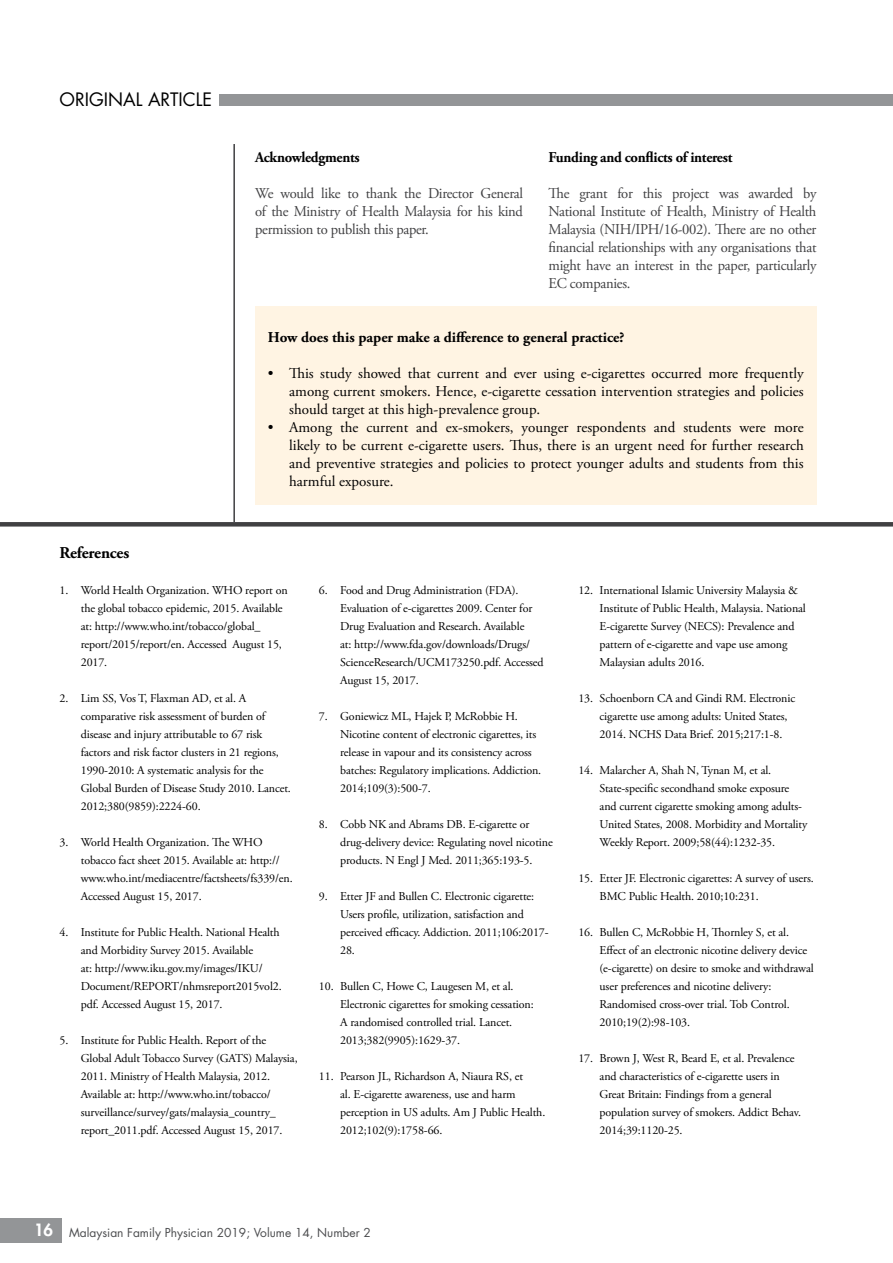
<style>
.page{position:relative;width:893px;height:1263px;background:#fff}
.page>*{position:absolute;margin:0;border:0;box-sizing:border-box;transform-origin:0 0}
.t1{font:18px "Futura Std";color:#000}
.t2{font:700 16.5px "Adobe Garamond Pro";letter-spacing:-.01em;color:#000}
.t3{font:800 16.5px "Futura Std";color:#fff}
.t4{font:15px/18px "Adobe Garamond Pro";color:#000;text-align:justify}
.t5{font:15px/18px "Adobe Garamond Pro";letter-spacing:-.02em;color:#404042;text-align:justify}
.t6{font:700 15px "Adobe Garamond Pro";color:#000}
.t7{font:700 15px "Adobe Garamond Pro";letter-spacing:-.02em;color:#000}
.t8{font:12px/18px "Adobe Garamond Pro";letter-spacing:-.01em;color:#000}
.t9{font:12px "Futura Std";color:#4c4d4f}
</style>
<div class="page">
<div style="left:0;top:1218px;width:62px;height:24px;background:#939597"></div>
<div style="left:219px;top:95px;width:674px;height:11px;background:#939597"></div>
<hr style="left:233px;top:144px;width:2px;height:378px;background:#404042">
<div style="left:255px;top:306px;width:561px;height:198px;background:#fff4e3"></div>
<hr style="left:0;top:522px;width:893px;height:4px;background:#404042">
<h1 class="t1" style="left:60px;top:88px;width:154px">ORIGINAL ARTICLE</h1>
<p class="t7" style="left:255px;top:149px;width:106px">Acknowledgments</p>
<p class="t5" style="left:255px;top:185px;width:269px">We would like to thank the Director General of the Ministry of Health Malaysia for his kind permission to publish this paper.</p>
<p class="t7" style="left:549px;top:149px;width:185px">Funding and conflicts of interest</p>
<p class="t5" style="left:549px;top:185px;width:269px">The grant for this project was awarded by National Institute of Health, Ministry of Health Malaysia (NIH/IPH/16-002). There are no other financial relationships with any organisations that might have an interest in the paper, particularly EC companies.</p>
<p class="t6" style="left:268px;top:329px;width:358px">How does this paper make a difference to general practice?</p>
<p class="t4" style="left:289px;top:365px;width:516px;text-indent:-21px">• This study showed that current and ever using e-cigarettes occurred more frequently among current smokers. Hence, e-cigarette cessation intervention strategies and policies should target at this high-prevalence group.</p>
<p class="t4" style="left:289px;top:419px;width:516px;text-indent:-21px">• Among the current and ex-smokers, younger respondents and students were more likely to be current e-cigarette users. Thus, there is an urgent need for further research and preventive strategies and policies to protect younger adults and students from this harmful exposure.</p>
<h2 class="t2" style="left:60px;top:543px;width:71px">References</h2>
<p class="t8" style="left:81px;top:582px;width:208px;text-indent:-21px">1. World Health Organization. WHO report on the global tobacco epidemic, 2015. Available at: http://www.who.int/tobacco/global_ report/2015/report/en. Accessed August 15, 2017.</p>
<p class="t8" style="left:81px;top:690px;width:212px;text-indent:-21px">2. Lim SS, Vos T, Flaxman AD, et al. A comparative risk assessment of burden of disease and injury attributable to 67 risk factors and risk factor clusters in 21 regions, 1990-2010: A systematic analysis for the Global Burden of Disease Study 2010. Lancet.<br>2012;380(9859):2224-60.</p>
<p class="t8" style="left:81px;top:834px;width:213px;text-indent:-21px">3. World Health Organization. The WHO tobacco fact sheet 2015. Available at: http:// www.who.int/mediacentre/factsheets/fs339/en.<br>Accessed August 15, 2017.</p>
<p class="t8" style="left:81px;top:924px;width:202px;text-indent:-21px">4. Institute for Public Health. National Health and Morbidity Survey 2015. Available<br>at: http://www.iku.gov.my/images/IKU/ Document/REPORT/nhmsreport2015vol2. pdf. Accessed August 15, 2017.</p>
<p class="t8" style="left:81px;top:1032px;width:218px;text-indent:-21px">5. Institute for Public Health. Report of the Global Adult Tobacco Survey (GATS) Malaysia, 2011. Ministry of Health Malaysia, 2012.<br>Available at: http://www.who.int/tobacco/ surveillance/survey/gats/malaysia_country_ report_2011.pdf. Accessed August 15, 2017.</p>
<p class="t8" style="left:340px;top:582px;width:205px;text-indent:-21px">6. Food and Drug Administration (FDA).<br>Evaluation of e-cigarettes 2009. Center for Drug Evaluation and Research. Available<br>at: http://www.fda.gov/downloads/Drugs/ ScienceResearch/UCM173250.pdf. Accessed August 15, 2017.</p>
<p class="t8" style="left:340px;top:708px;width:203px;text-indent:-21px">7. Goniewicz ML, Hajek P, McRobbie H.<br>Nicotine content of electronic cigarettes, its release in vapour and its consistency across batches: Regulatory implications. Addiction.<br>2014;109(3):500-7.</p>
<p class="t8" style="left:340px;top:816px;width:214px;text-indent:-21px">8. Cobb NK and Abrams DB. E-cigarette or drug-delivery device: Regulating novel nicotine products. N Engl J Med. 2011;365:193-5.</p>
<p class="t8" style="left:340px;top:888px;width:210px;text-indent:-21px">9. Etter JF and Bullen C. Electronic cigarette:<br>Users profile, utilization, satisfaction and perceived efficacy. Addiction. 2011;106:2017- 28.</p>
<p class="t8" style="left:340px;top:978px;width:195px;text-indent:-21px">10. Bullen C, Howe C, Laugesen M, et al.<br>Electronic cigarettes for smoking cessation:<br>A randomised controlled trial. Lancet.<br>2013;382(9905):1629-37.</p>
<p class="t8" style="left:340px;top:1068px;width:207px;text-indent:-21px">11. Pearson JL, Richardson A, Niaura RS, et<br>al. E-cigarette awareness, use and harm perception in US adults. Am J Public Health.<br>2012;102(9):1758-66.</p>
<p class="t8" style="left:600px;top:582px;width:208px;text-indent:-21px">12. International Islamic University Malaysia &amp; Institute of Public Health, Malaysia. National E-cigarette Survey (NECS): Prevalence and pattern of e-cigarette and vape use among Malaysian adults 2016.</p>
<p class="t8" style="left:600px;top:690px;width:197px;text-indent:-21px">13. Schoenborn CA and Gindi RM. Electronic cigarette use among adults: United States,<br>2014. NCHS Data Brief. 2015;217:1-8.</p>
<p class="t8" style="left:600px;top:762px;width:209px;text-indent:-21px">14. Malarcher A, Shah N, Tynan M, et al.<br>State-specific secondhand smoke exposure and current cigarette smoking among adults-United States, 2008. Morbidity and Mortality Weekly Report. 2009;58(44):1232-35.</p>
<p class="t8" style="left:600px;top:870px;width:216px;text-indent:-21px">15. Etter JF. Electronic cigarettes: A survey of users.<br>BMC Public Health. 2010;10:231.</p>
<p class="t8" style="left:600px;top:924px;width:216px;text-indent:-21px">16. Bullen C, McRobbie H, Thornley S, et al.<br>Effect of an electronic nicotine delivery device (e-cigarette) on desire to smoke and withdrawal user preferences and nicotine delivery:<br>Randomised cross-over trial. Tob Control.<br>2010;19(2):98-103.</p>
<p class="t8" style="left:600px;top:1050px;width:203px;text-indent:-21px">17. Brown J, West R, Beard E, et al. Prevalence and characteristics of e-cigarette users in Great Britain: Findings from a general population survey of smokers. Addict Behav.<br>2014;39:1120-25.</p>
<h2 class="t3" style="left:34px;top:1220px;width:21px">16</h2>
<p class="t9" style="left:69px;top:1225px;width:303px">Malaysian Family Physician 2019; Volume 14, Number 2</p>
</div>
